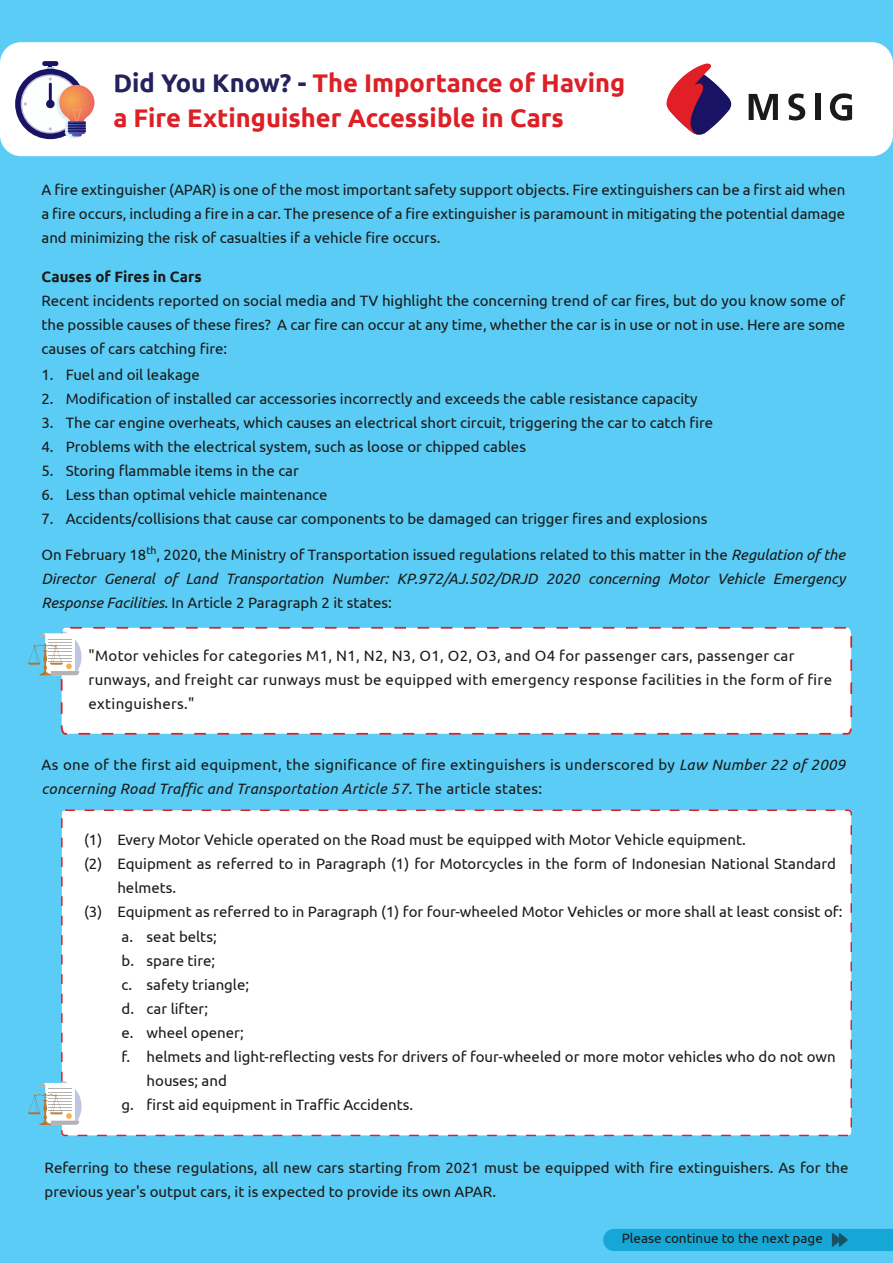
<style>
.page{position:relative;width:893px;height:1263px;background:#5bccf5}
.page>*{position:absolute;margin:0;border:0;box-sizing:border-box;transform-origin:0 0}
.t1{font:700 25.5px/35.5px "Ubuntu";color:#dd1f26}
.t2{font:15px/24px "Ubuntu";color:#1a1a18}
.t3{font:15px/24px "Ubuntu";letter-spacing:.02em;color:#1a1a18}
.t4{font:italic 15px/24px "Ubuntu";color:#1a1a18;text-align:justify}
.t5{font:700 15px "Ubuntu";color:#1a1a18}
.t6{font:13.5px "Ubuntu";color:#1a1a18}
.s1{color:#25215c}
.s2{font-style:normal}
.s3{font-style:italic}
</style>
<div class="page">
<div style="left:60px;top:626px;width:793px;height:109px;background:#fff"></div>
<svg style="left:28px;top:631px;width:54px;height:45px"></svg>
<div style="left:62px;top:810px;width:789px;height:325px;background:#fff;border-radius:3px"></div>
<svg style="left:28px;top:1080px;width:54px;height:46px"></svg>
<div style="left:0;top:42px;width:893px;height:114px;background:#fff;border-radius:21px"></div>
<svg style="left:666px;top:63px;width:66px;height:72px"></svg>
<svg style="left:749px;top:94px;width:29px;height:26px"></svg>
<svg style="left:788px;top:93px;width:17px;height:27px"></svg>
<div style="left:816px;top:94px;width:5px;height:26px;background:#1a1a18"></div>
<svg style="left:830px;top:93px;width:22px;height:28px"></svg>
<div style="left:42px;top:61px;width:16px;height:5px;background:#191364;border-radius:2px"></div>
<div style="left:15px;top:69px;width:70px;height:70px;background:#191364;border-radius:50%"></div>
<svg style="left:21px;top:74px;width:59px;height:60px"></svg>
<div style="left:22px;top:76px;width:56px;height:56px;background:#fdfefe;border-radius:50%"></div>
<svg style="left:47px;top:65px;width:48px;height:73px"></svg>
<div style="left:603px;top:1229px;width:290px;height:22px;background:#17a7d6"></div>
<h1 class="t1" style="left:113px;top:64px;width:513px"><span class="s1">Did You Know? -</span> The Importance of Having a Fire Extinguisher Accessible in Cars</h1>
<p class="t2" style="left:42px;top:178px;width:805px;text-align:justify">A fire extinguisher (APAR) is one of the most important safety support objects. Fire extinguishers can be a first aid when a fire occurs, including a fire in a car. The presence of a fire extinguisher is paramount in mitigating the potential damage and minimizing the risk of casualties if a vehicle fire occurs.</p>
<p class="t5" style="left:42px;top:268px;width:162px">Causes of Fires in Cars</p>
<p class="t2" style="left:42px;top:289px;width:805px;text-align:justify">Recent incidents reported on social media and TV highlight the concerning trend of car fires, but do you know some of the possible causes of these fires? A car fire can occur at any time, whether the car is in use or not in use. Here are some causes of cars catching fire:</p>
<p class="t2" style="left:41px;top:362px;width:14px;text-align:justify">1.<br>2.<br>3.<br>4.<br>5.<br>6.<br>7.</p>
<p class="t2" style="left:66px;top:362px;width:649px">Fuel and oil leakage<br>Modification of installed car accessories incorrectly and exceeds the cable resistance capacity The car engine overheats, which causes an electrical short circuit, triggering the car to catch fire Problems with the electrical system, such as loose or chipped cables<br>Storing flammable items in the car<br>Less than optimal vehicle maintenance<br>Accidents/collisions that cause car components to be damaged can trigger fires and explosions</p>
<p class="t4" style="left:41px;top:543px;width:805px"><span class="s2">On February 18</span><sup>th</sup><span class="s2">, 2020, the Ministry of Transportation issued regulations related to this matter in the</span> Regulation of the Director General of Land Transportation Number: KP.972/AJ.502/DRJD 2020 concerning Motor Vehicle Emergency Response Facilities<span class="s2">. In Article 2 Paragraph 2 it states:</span></p>
<p class="t3" style="left:89px;top:643px;width:745px">"Motor vehicles for categories M1, N1, N2, N3, O1, O2, O3, and O4 for passenger cars, passenger car runways, and freight car runways must be equipped with emergency response facilities in the form of fire extinguishers."</p>
<p class="t3" style="left:41px;top:752px;width:805px">As one of the first aid equipment, the significance of fire extinguishers is underscored by <span class="s3">Law Number 22 of 2009 concerning Road Traffic and Transportation Article 57.</span> The article states:</p>
<p class="t2" style="left:84px;top:827px;width:20px">(1) (2)</p>
<p class="t2" style="left:84px;top:899px;width:20px">(3)</p>
<p class="t2" style="left:117px;top:827px;width:726px">Every Motor Vehicle operated on the Road must be equipped with Motor Vehicle equipment.<br>Equipment as referred to in Paragraph (1) for Motorcycles in the form of Indonesian National Standard helmets.<br>Equipment as referred to in Paragraph (1) for four-wheeled Motor Vehicles or more shall at least consist of:</p>
<p class="t2" style="left:122px;top:924px;width:14px;text-align:justify">a. b. c. d. e. f.</p>
<p class="t2" style="left:122px;top:1092px;width:14px">g.</p>
<p class="t2" style="left:147px;top:924px;width:691px">seat belts;<br>spare tire;<br>safety triangle;<br>car lifter;<br>wheel opener;<br>helmets and light-reflecting vests for drivers of four-wheeled or more motor vehicles who do not own houses; and<br>first aid equipment in Traffic Accidents.</p>
<p class="t2" style="left:45px;top:1155px;width:805px">Referring to these regulations, all new cars starting from 2021 must be equipped with fire extinguishers. As for the previous year's output cars, it is expected to provide its own APAR.</p>
<p class="t6" style="left:622px;top:1230px;width:203px">Please continue to the next page</p>
</div>
